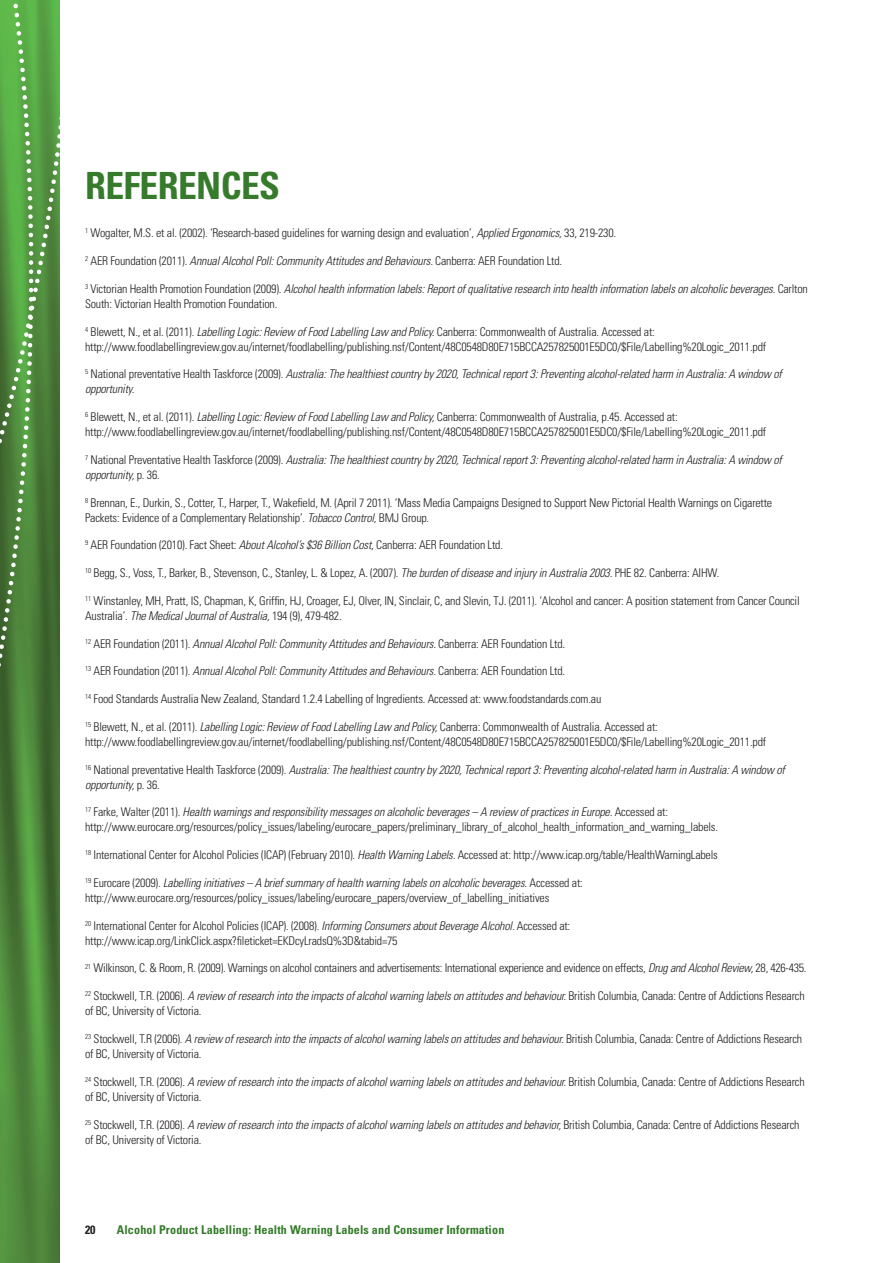
<style>
.page{position:relative;width:893px;height:1263px;background:#fff}
.page>*{position:absolute;margin:0;border:0;box-sizing:border-box;transform-origin:0 0}
.t1{font:700 condensed 37.5px "Univers";letter-spacing:-.015em;color:#357b2b}
.t2{font:700 condensed 12.15px "Univers";letter-spacing:.015em;color:#357b2b}
.t3{font:300 condensed 12px/15px "Univers";letter-spacing:-.015em;color:#231f20}
.t4{font:italic 300 condensed 12px/15px "Univers";letter-spacing:-.015em;color:#231f20}
.t5{font:700 condensed 12px "Univers";color:#231f20}
.s1{font-style:italic}
.s2{font-style:normal}
</style>
<div class="page">
<img style="left:0;top:923px;width:60px;height:340px">
<svg style="left:0;top:797px;width:60px;height:126px;background:#487c36"></svg>
<svg style="left:0;top:0;width:60px;height:797px;background:#538d42"></svg>
<h1 class="t1" style="left:85px;top:163px;width:192px">References</h1>
<p class="t3" style="left:85px;top:225px;width:533px"><sup>1</sup> Wogalter, M.S. et al. (2002). ‘Research-based guidelines for warning design and evaluation’, <span class="s1">Applied Ergonomics,</span> 33, 219-230.</p>
<p class="t4" style="left:85px;top:253px;width:479px"><sup>2</sup> <span class="s2">AER Foundation (2011).</span> Annual Alcohol Poll: Community Attitudes and Behaviours. <span class="s2">Canberra: AER Foundation Ltd.</span></p>
<p class="t4" style="left:85px;top:281px;width:724px"><sup>3</sup> <span class="s2">Victorian Health Promotion Foundation (2009).</span> Alcohol health information labels: Report of qualitative research into health information labels on alcoholic beverages. <span class="s2">Carlton<br>South: Victorian Health Promotion Foundation.</span></p>
<p class="t3" style="left:85px;top:324px;width:683px"><sup>4</sup> Blewett, N., et al. (2011). <span class="s1">Labelling Logic: Review of Food Labelling Law and Policy.</span> Canberra: Commonwealth of Australia. Accessed at: http://www.foodlabellingreview.gov.au/internet/foodlabelling/publishing.nsf/Content/48C0548D80E715BCCA257825001E5DC0/$File/Labelling%20Logic_2011.pdf</p>
<p class="t4" style="left:85px;top:366px;width:698px"><sup>5</sup> <span class="s2">National preventative Health Taskforce (2009).</span> Australia: The healthiest country by 2020, Technical report 3: Preventing alcohol-related harm in Australia: A window of opportunity.</p>
<p class="t3" style="left:85px;top:409px;width:683px"><sup>6</sup> Blewett, N., et al. (2011). <span class="s1">Labelling Logic: Review of Food Labelling Law and Policy,</span> Canberra: Commonwealth of Australia, p.45. Accessed at: http://www.foodlabellingreview.gov.au/internet/foodlabelling/publishing.nsf/Content/48C0548D80E715BCCA257825001E5DC0/$File/Labelling%20Logic_2011.pdf</p>
<p class="t4" style="left:85px;top:452px;width:698px"><sup>7</sup> <span class="s2">National Preventative Health Taskforce (2009).</span> Australia: The healthiest country by 2020, Technical report 3: Preventing alcohol-related harm in Australia: A window of opportunity, <span class="s2">p. 36.</span></p>
<p class="t3" style="left:85px;top:495px;width:689px"><sup>8</sup> Brennan, E., Durkin, S., Cotter, T., Harper, T., Wakefield, M. (April 7 2011). ‘Mass Media Campaigns Designed to Support New Pictorial Health Warnings on Cigarette<br>Packets: Evidence of a Complementary Relationship’. <span class="s1">Tobacco Control,</span> BMJ Group.</p>
<p class="t3" style="left:85px;top:537px;width:420px"><sup>9</sup> AER Foundation (2010). Fact Sheet: <span class="s1">About Alcohol’s $36 Billion Cost,</span> Canberra: AER Foundation Ltd.</p>
<p class="t3" style="left:85px;top:565px;width:636px"><sup>10</sup> Begg, S., Voss, T., Barker, B., Stevenson, C., Stanley, L. &amp; Lopez, A. (2007). <span class="s1">The burden of disease and injury in Australia 2003.</span> PHE 82. Canberra: AIHW.</p>
<p class="t3" style="left:85px;top:593px;width:716px"><sup>11</sup> Winstanley, MH, Pratt, IS, Chapman, K, Griffin, HJ, Croager, EJ, Olver, IN, Sinclair, C, and Slevin, TJ. (2011). ‘Alcohol and cancer: A position statement from Cancer Council<br>Australia’. <span class="s1">The Medical Journal of Australia,</span> 194 (9), 479-482.</p>
<p class="t4" style="left:85px;top:636px;width:482px"><sup>12</sup> <span class="s2">AER Foundation (2011).</span> Annual Alcohol Poll: Community Attitudes and Behaviours. <span class="s2">Canberra: AER Foundation Ltd.</span></p>
<p class="t4" style="left:85px;top:663px;width:482px"><sup>13</sup> <span class="s2">AER Foundation (2011).</span> Annual Alcohol Poll: Community Attitudes and Behaviours. <span class="s2">Canberra: AER Foundation Ltd.</span></p>
<p class="t3" style="left:85px;top:691px;width:518px"><sup>14</sup> Food Standards Australia New Zealand, Standard 1.2.4 Labelling of Ingredients. Accessed at: www.foodstandards.com.au</p>
<p class="t3" style="left:85px;top:719px;width:683px"><sup>15</sup> Blewett, N., et al. (2011). <span class="s1">Labelling Logic: Review of Food Labelling Law and Policy,</span> Canberra: Commonwealth of Australia. Accessed at: http://www.foodlabellingreview.gov.au/internet/foodlabelling/publishing.nsf/Content/48C0548D80E715BCCA257825001E5DC0/$File/Labelling%20Logic_2011.pdf</p>
<p class="t4" style="left:85px;top:762px;width:701px"><sup>16</sup> <span class="s2">National preventative Health Taskforce (2009).</span> Australia: The healthiest country by 2020, Technical report 3: Preventing alcohol-related harm in Australia: A window of opportunity, <span class="s2">p. 36.</span></p>
<p class="t3" style="left:85px;top:804px;width:635px"><sup>17</sup> Farke, Walter (2011). <span class="s1">Health warnings and responsibility messages on alcoholic beverages – A review of practices in Europe.</span> Accessed at: http://www.eurocare.org/resources/policy_issues/labeling/eurocare_papers/preliminary_library_of_alcohol_health_information_and_warning_labels.</p>
<p class="t3" style="left:85px;top:847px;width:634px"><sup>18</sup> International Center for Alcohol Policies (ICAP) (February 2010). <span class="s1">Health Warning Labels.</span> Accessed at: http://www.icap.org/table/HealthWarningLabels</p>
<p class="t3" style="left:85px;top:875px;width:499px"><sup>19</sup> Eurocare (2009). <span class="s1">Labelling initiatives – A brief summary of health warning labels on alcoholic beverages.</span> Accessed at: http://www.eurocare.org/resources/policy_issues/labeling/eurocare_papers/overview_of_labelling_initiatives</p>
<p class="t3" style="left:85px;top:918px;width:487px"><sup>20</sup> International Center for Alcohol Policies (ICAP). (2008). <span class="s1">Informing Consumers about Beverage Alcohol.</span> Accessed at: http://www.icap.org/LinkClick.aspx?fileticket=EKDcyLradsQ%3D&amp;tabid=75</p>
<p class="t3" style="left:85px;top:960px;width:723px"><sup>21</sup> Wilkinson, C. &amp; Room, R. (2009). Warnings on alcohol containers and advertisements: International experience and evidence on effects, <span class="s1">Drug and Alcohol Review,</span> 28, 426-435.</p>
<p class="t3" style="left:85px;top:988px;width:721px"><sup>22</sup> Stockwell, T.R. (2006). <span class="s1">A review of research into the impacts of alcohol warning labels on attitudes and behaviour.</span> British Columbia, Canada: Centre of Addictions Research of BC, University of Victoria.</p>
<p class="t3" style="left:85px;top:1031px;width:719px"><sup>23</sup> Stockwell, T.R (2006). <span class="s1">A review of research into the impacts of alcohol warning labels on attitudes and behaviour.</span> British Columbia, Canada: Centre of Addictions Research of BC, University of Victoria.</p>
<p class="t3" style="left:85px;top:1074px;width:721px"><sup>24</sup> Stockwell, T.R. (2006). <span class="s1">A review of research into the impacts of alcohol warning labels on attitudes and behaviour.</span> British Columbia, Canada: Centre of Addictions Research of BC, University of Victoria.</p>
<p class="t3" style="left:85px;top:1117px;width:716px"><sup>25</sup> Stockwell, T.R. (2006). <span class="s1">A review of research into the impacts of alcohol warning labels on attitudes and behavior,</span> British Columbia, Canada: Centre of Addictions Research of BC, University of Victoria.</p>
<p class="t5" style="left:85px;top:1222px;width:12px">20</p>
<p class="t2" style="left:117px;top:1222px;width:389px">Alcohol Product Labelling: Health Warning Labels and Consumer Information</p>
</div>
